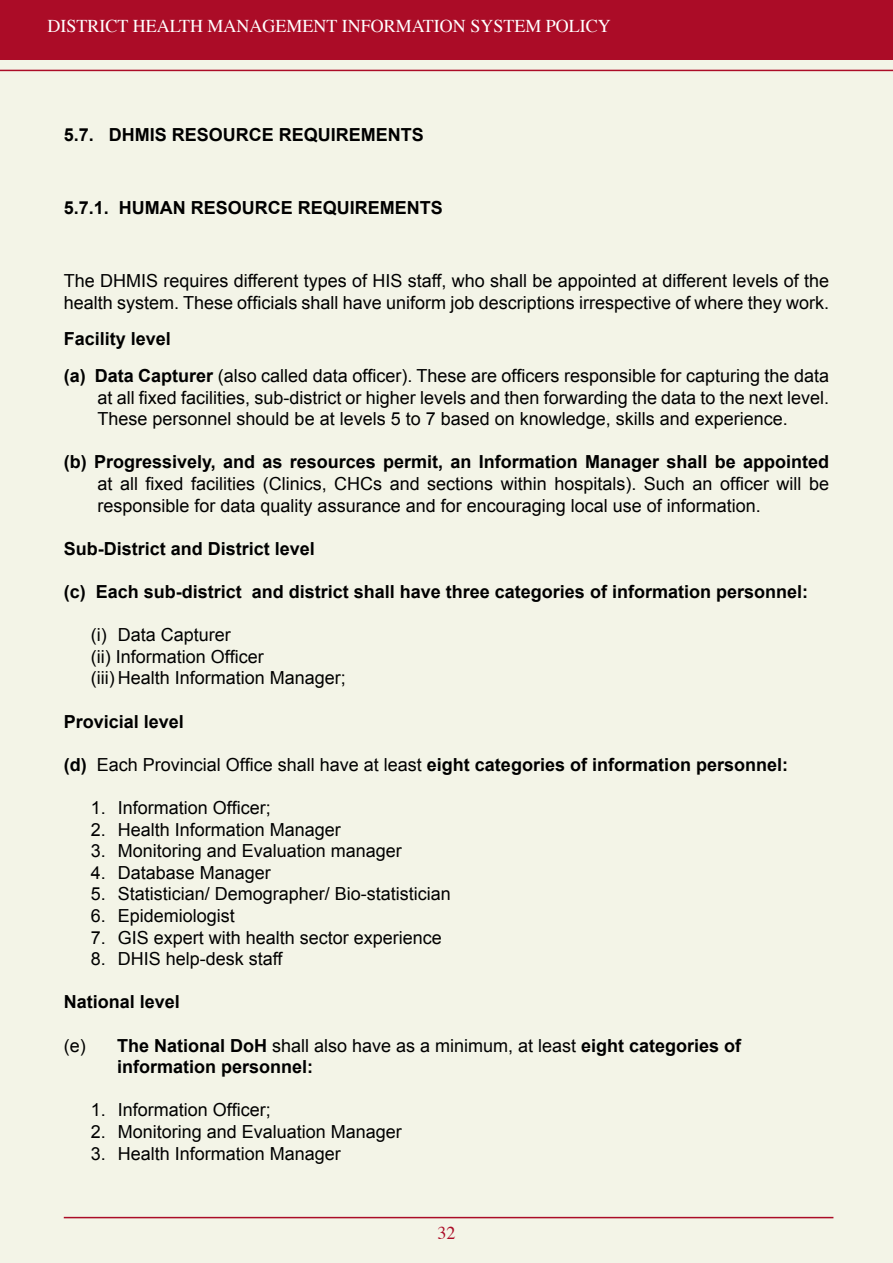
<style>
.page{position:relative;width:893px;height:1263px;background:#f3f4e7}
.page>*{position:absolute;margin:0;border:0;box-sizing:border-box;transform-origin:0 0}
.t1{font:18px/21.6px "Arial";color:#000}
.t2{font:700 18px/21.6px "Arial";color:#000}
.t3{font:18px "Times";color:#fff}
.t4{font:18px "Times";color:#ab0c27}
.s1{font-weight:700}
.s2{font-weight:400}
</style>
<div class="page">
<div style="left:0;top:0;width:893px;height:60px;background:#ab0c27"></div>
<hr style="left:0;top:70px;width:893px;height:1px;background:#ab0c27">
<hr style="left:64px;top:1217px;width:769px;height:1px;background:#ab0c27">
<p class="t3" style="left:48px;top:9px;width:565px">DISTRICT HEALTH MANAGEMENT INFORMATION SYSTEM POLICY</p>
<p class="t2" style="left:64px;top:124px;width:362px">5.7. DHMIS RESOURCE REQUIREMENTS</p>
<p class="t2" style="left:64px;top:197px;width:381px">5.7.1. HUMAN RESOURCE REQUIREMENTS</p>
<p class="t1" style="left:64px;top:270px;width:767px">The DHMIS requires different types of HIS staff, who shall be appointed at different levels of the health system. These officials shall have uniform job descriptions irrespective of where they work.</p>
<p class="t1" style="left:64px;top:321px;width:767px;line-height:36.6px"><span class="s1">Facility level<br>(a) Data Capturer</span> (also called data officer). These are officers responsible for capturing the data</p>
<p class="t1" style="left:98px;top:387px;width:733px">at all fixed facilities, sub-district or higher levels and then forwarding the data to the next level.<br>These personnel should be at levels 5 to 7 based on knowledge, skills and experience.</p>
<p class="t2" style="left:64px;top:452px;width:767px">(b) Progressively, and as resources permit, an Information Manager shall be appointed</p>
<p class="t1" style="left:98px;top:473px;width:733px">at all fixed facilities (Clinics, CHCs and sections within hospitals). Such an officer will be responsible for data quality assurance and for encouraging local use of information.</p>
<p class="t2" style="left:64px;top:538px;width:253px">Sub-District and District level</p>
<p class="t2" style="left:64px;top:581px;width:746px">(c) Each sub-district and district shall have three categories of information personnel:</p>
<p class="t1" style="left:91px;top:624px;width:257px">(i) Data Capturer<br>(ii) Information Officer<br>(iii) Health Information Manager;</p>
<p class="t2" style="left:64px;top:711px;width:122px">Provicial level</p>
<p class="t2" style="left:64px;top:754px;width:726px">(d) <span class="s2">Each Provincial Office shall have at least</span> eight categories of information personnel:</p>
<p class="t1" style="left:91px;top:797px;width:182px">1. Information Officer;</p>
<p class="t1" style="left:91px;top:819px;width:252px">2. Health Information Manager</p>
<p class="t1" style="left:91px;top:840px;width:313px">3. Monitoring and Evaluation manager</p>
<p class="t1" style="left:91px;top:862px;width:182px">4. Database Manager</p>
<p class="t1" style="left:91px;top:883px;width:362px">5. Statistician/ Demographer/ Bio-statistician</p>
<p class="t1" style="left:91px;top:905px;width:146px">6. Epidemiologist</p>
<p class="t1" style="left:91px;top:927px;width:353px">7. GIS expert with health sector experience</p>
<p class="t1" style="left:91px;top:948px;width:193px">8. DHIS help-desk staff</p>
<p class="t2" style="left:64px;top:992px;width:118px">National level</p>
<p class="t2" style="left:117px;top:1035px;width:626px;text-indent:-53px"><span class="s2">(e)</span> The National DoH <span class="s2">shall also have as a minimum, at least</span> eight categories of information personnel:</p>
<p class="t1" style="left:91px;top:1099px;width:182px">1. Information Officer;</p>
<p class="t1" style="left:91px;top:1121px;width:313px">2. Monitoring and Evaluation Manager</p>
<p class="t1" style="left:91px;top:1143px;width:252px">3. Health Information Manager</p>
<p class="t4" style="left:437px;top:1216px;width:19px">32</p>
</div>
